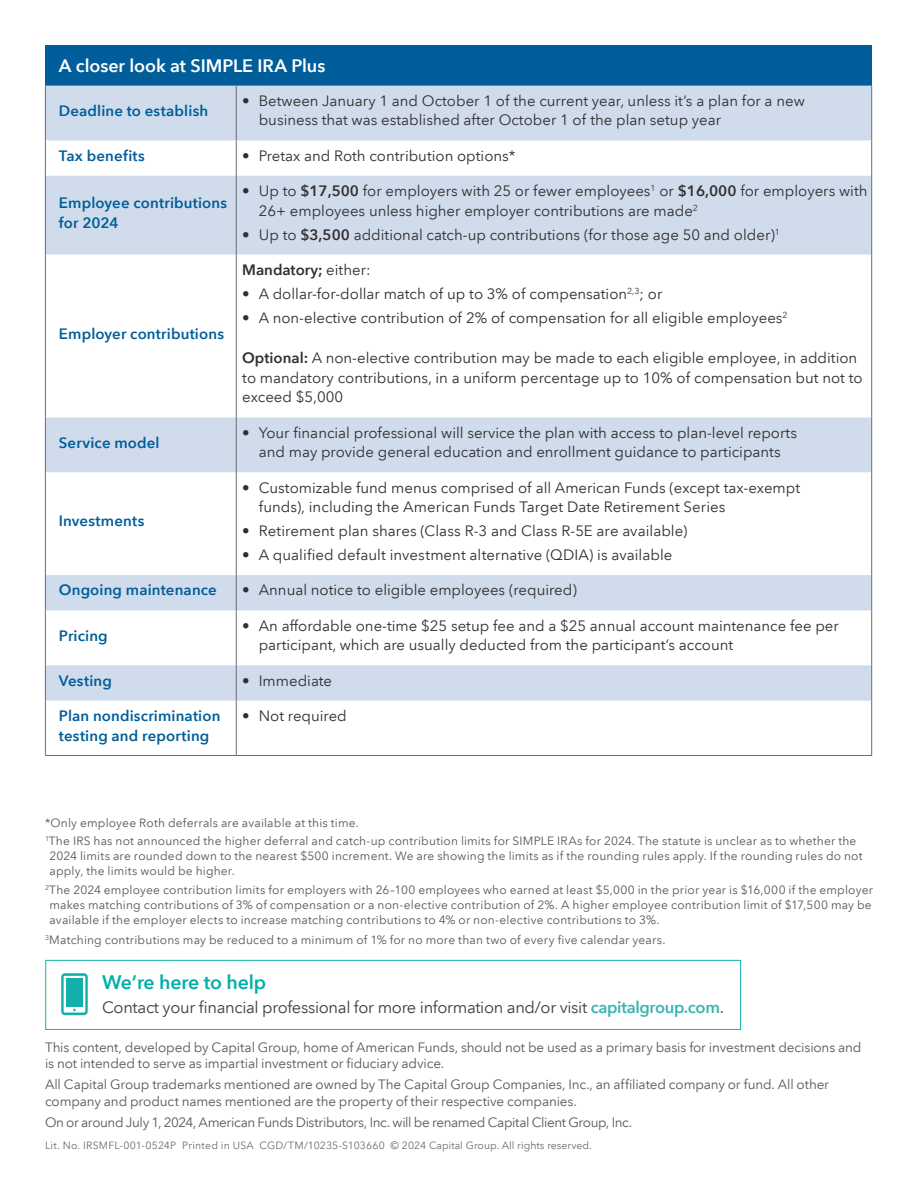
<style>
.page{position:relative;width:918px;height:1188px;background:#fff}
.page>*{position:absolute;margin:0;border:0;box-sizing:border-box;transform-origin:0 0}
.t1{font:600 19.5px "Avenir Next LT Com";letter-spacing:-.01em;color:#00afa9}
.t2{font:600 18px "Avenir Next LT Com";letter-spacing:-.005em;color:#fff}
.t3{font:16.5px "Avenir Next LT Com";letter-spacing:-.02em;color:#3e3e3f}
.t4{font:15px/19.5px "Avenir Next LT Com";color:#312f30}
.t5{font:600 15px/19.5px "Avenir Next LT Com";letter-spacing:.01em;color:#005e9a}
.t6{font:600 15px "Avenir Next LT Com";color:#312f30}
.t7{font:13.5px/16.5px "Avenir Next LT Com";letter-spacing:-.01em;color:#57585a}
.t8{font:13.5px "Avenir Next LT Com";letter-spacing:-.03em;color:#57585a}
.t9{font:12px/15px "Avenir Next LT Com";letter-spacing:.015em;color:#57585a}
.t10{font:10.5px "Avenir Next LT Com";letter-spacing:.005em;color:#6c6d70}
.s1{font-weight:600}
.s2{font-weight:400}
.s3{font-weight:600;color:#39b5b0}
</style>
<div class="page">
<div style="left:45px;top:45px;width:827px;height:41px;background:#005e9a"></div>
<svg style="left:46px;top:86px;width:825px;height:615px"></svg>
<hr style="left:236px;top:86px;width:1px;height:54px;background:#6c6d70">
<hr style="left:236px;top:140px;width:1px;height:36px;background:#6c6d70">
<hr style="left:236px;top:176px;width:1px;height:79px;background:#6c6d70">
<hr style="left:236px;top:255px;width:1px;height:162px;background:#6c6d70">
<hr style="left:236px;top:417px;width:1px;height:55px;background:#6c6d70">
<hr style="left:236px;top:472px;width:1px;height:103px;background:#6c6d70">
<hr style="left:236px;top:575px;width:1px;height:35px;background:#6c6d70">
<hr style="left:236px;top:610px;width:1px;height:55px;background:#6c6d70">
<hr style="left:236px;top:665px;width:1px;height:36px;background:#6c6d70">
<hr style="left:236px;top:701px;width:1px;height:54px;background:#6c6d70">
<hr style="left:45px;top:86px;width:1px;height:54px;background:#6c6d70">
<hr style="left:45px;top:140px;width:1px;height:36px;background:#6c6d70">
<hr style="left:45px;top:176px;width:1px;height:79px;background:#6c6d70">
<hr style="left:45px;top:255px;width:1px;height:162px;background:#6c6d70">
<hr style="left:45px;top:417px;width:1px;height:55px;background:#6c6d70">
<hr style="left:45px;top:472px;width:1px;height:103px;background:#6c6d70">
<hr style="left:45px;top:575px;width:1px;height:35px;background:#6c6d70">
<hr style="left:45px;top:610px;width:1px;height:55px;background:#6c6d70">
<hr style="left:45px;top:665px;width:1px;height:36px;background:#6c6d70">
<hr style="left:45px;top:701px;width:1px;height:54px;background:#6c6d70">
<hr style="left:871px;top:86px;width:1px;height:54px;background:#6c6d70">
<hr style="left:871px;top:140px;width:1px;height:36px;background:#6c6d70">
<hr style="left:871px;top:176px;width:1px;height:79px;background:#6c6d70">
<hr style="left:871px;top:255px;width:1px;height:162px;background:#6c6d70">
<hr style="left:871px;top:417px;width:1px;height:55px;background:#6c6d70">
<hr style="left:871px;top:472px;width:1px;height:103px;background:#6c6d70">
<hr style="left:871px;top:575px;width:1px;height:35px;background:#6c6d70">
<hr style="left:871px;top:610px;width:1px;height:55px;background:#6c6d70">
<hr style="left:871px;top:665px;width:1px;height:36px;background:#6c6d70">
<hr style="left:871px;top:701px;width:1px;height:54px;background:#6c6d70">
<hr style="left:45px;top:755px;width:191px;height:1px;background:#6c6d70">
<hr style="left:236px;top:755px;width:636px;height:1px;background:#6c6d70">
<div style="left:45px;top:960px;width:696px;height:70px;border:1px solid #13afaa"></div>
<svg style="left:61px;top:973px;width:27px;height:42px"></svg>
<p class="t2" style="left:59px;top:55px;width:268px">A closer look at SIMPLE IRA Plus</p>
<p class="t5" style="left:59px;top:101px;width:151px">Deadline to establish</p>
<p class="t4" style="left:259px;top:91px;width:548px;text-indent:-16px">• Between January 1 and October 1 of the current year, unless it’s a plan for a new business that was established after October 1 of the plan setup year</p>
<p class="t5" style="left:59px;top:146px;width:87px">Tax benefits</p>
<p class="t4" style="left:242px;top:146px;width:275px">• Pretax and Roth contribution options*</p>
<p class="t5" style="left:59px;top:193px;width:170px">Employee contributions for 2024</p>
<p class="t4" style="left:259px;top:181px;width:610px;text-indent:-16px">• Up to <span class="s1">$17,500</span> for employers with 25 or fewer employees<sup>1</sup> or <span class="s1">$16,000</span> for employers with<br>26+ employees unless higher employer contributions are made<sup>2</sup></p>
<p class="t4" style="left:242px;top:225px;width:539px">• Up to <span class="s1">$3,500</span> additional catch-up contributions (for those age 50 and older)<sup>1</sup></p>
<p class="t5" style="left:59px;top:324px;width:167px">Employer contributions</p>
<p class="t6" style="left:242px;top:261px;width:130px">Mandatory; <span class="s2">either:</span></p>
<p class="t4" style="left:242px;top:284px;width:422px">• A dollar-for-dollar match of up to 3% of compensation<sup>2,3</sup>; or</p>
<p class="t4" style="left:242px;top:308px;width:547px">• A non-elective contribution of 2% of compensation for all eligible employees<sup>2</sup></p>
<p class="t4" style="left:242px;top:349px;width:622px"><span class="s1">Optional:</span> A non-elective contribution may be made to each eligible employee, in addition to mandatory contributions, in a uniform percentage up to 10% of compensation but not to exceed $5,000</p>
<p class="t5" style="left:59px;top:433px;width:102px">Service model</p>
<p class="t4" style="left:242px;top:423px;width:556px;text-align:center">• Your financial professional will service the plan with access to plan-level reports and may provide general education and enrollment guidance to participants</p>
<p class="t5" style="left:59px;top:511px;width:87px">Investments</p>
<p class="t4" style="left:259px;top:478px;width:543px;text-indent:-16px">• Customizable fund menus comprised of all American Funds (except tax-exempt funds), including the American Funds Target Date Retirement Series</p>
<p class="t4" style="left:242px;top:521px;width:447px">• Retirement plan shares (Class R-3 and Class R-5E are available)</p>
<p class="t4" style="left:242px;top:545px;width:432px">• A qualified default investment alternative (QDIA) is available</p>
<p class="t5" style="left:59px;top:580px;width:160px">Ongoing maintenance</p>
<p class="t4" style="left:242px;top:581px;width:336px">• Annual notice to eligible employees (required)</p>
<p class="t5" style="left:59px;top:626px;width:50px">Pricing</p>
<p class="t4" style="left:259px;top:616px;width:582px;text-indent:-16px">• An affordable one-time $25 setup fee and a $25 annual account maintenance fee per participant, which are usually deducted from the participant’s account</p>
<p class="t5" style="left:59px;top:671px;width:54px">Vesting</p>
<p class="t4" style="left:242px;top:671px;width:91px">• Immediate</p>
<p class="t5" style="left:59px;top:706px;width:163px">Plan nondiscrimination testing and reporting</p>
<p class="t4" style="left:242px;top:706px;width:106px">• Not required</p>
<p class="t9" style="left:45px;top:814px;width:813px;line-height:17.7px">*Only employee Roth deferrals are available at this time.<br><sup>1</sup>The IRS has not announced the higher deferral and catch-up contribution limits for SIMPLE IRAs for 2024. The statute is unclear as to whether the</p>
<p class="t9" style="left:50px;top:848px;width:815px">2024 limits are rounded down to the nearest $500 increment. We are showing the limits as if the rounding rules apply. If the rounding rules do not apply, the limits would be higher.</p>
<p class="t9" style="left:49px;top:882px;width:825px;text-align:justify;text-indent:-4px"><sup>2</sup>The 2024 employee contribution limits for employers with 26–100 employees who earned at least $5,000 in the prior year is $16,000 if the employer makes matching contributions of 3% of compensation or a non-elective contribution of 2%. A higher employee contribution limit of $17,500 may be available if the employer elects to increase matching contributions to 4% or non-elective contributions to 3%.</p>
<p class="t9" style="left:45px;top:932px;width:622px"><sup>3</sup>Matching contributions may be reduced to a minimum of 1% for no more than two of every five calendar years.</p>
<h1 class="t1" style="left:102px;top:970px;width:165px">We’re here to help</h1>
<p class="t3" style="left:102px;top:998px;width:623px">Contact your financial professional for more information and/or visit <span class="s3">capitalgroup.com</span>.</p>
<p class="t7" style="left:45px;top:1039px;width:818px">This content, developed by Capital Group, home of American Funds, should not be used as a primary basis for investment decisions and is not intended to serve as impartial investment or fiduciary advice.</p>
<p class="t7" style="left:45px;top:1076px;width:786px">All Capital Group trademarks mentioned are owned by The Capital Group Companies, Inc., an affiliated company or fund. All other company and product names mentioned are the property of their respective companies.</p>
<p class="t8" style="left:45px;top:1114px;width:589px">On or around July 1, 2024, American Funds Distributors, Inc. will be renamed Capital Client Group, Inc.</p>
<p class="t10" style="left:45px;top:1139px;width:548px">Lit. No. IRSMFL-001-0524P Printed in USA CGD/TM/10235-S103660 © 2024 Capital Group. All rights reserved.</p>
</div>
